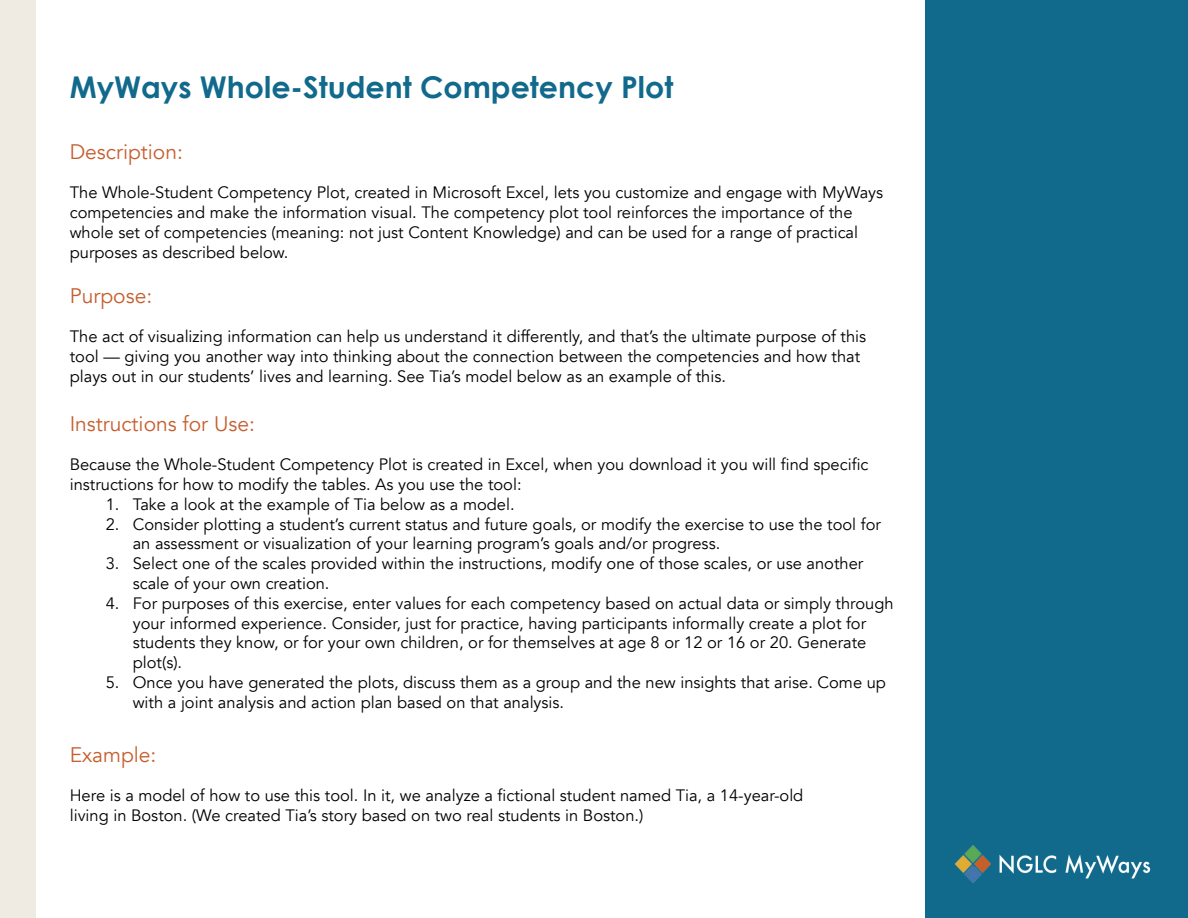
<style>
.page{position:relative;width:1188px;height:918px;background:#fff}
.page>*{position:absolute;margin:0;border:0;box-sizing:border-box;transform-origin:0 0}
.t1{font:700 30px "Century Gothic";color:#11698c}
.t2{font:21px "Avenir";color:#c55f30}
.t3{font:16.5px/19.8px "Avenir";color:#000}
</style>
<div class="page">
<div style="left:0;top:0;width:36px;height:918px;background:#efebe2"></div>
<div style="left:926px;top:0;width:262px;height:918px;background:#11698c"></div>
<img style="left:954px;top:846px;width:197px;height:36px">
<h1 class="t1" style="left:70px;top:68px;width:605px">MyWays Whole-Student Competency Plot</h1>
<p class="t2" style="left:70px;top:139px;width:115px">Description:</p>
<p class="t3" style="left:70px;top:183px;width:815px">The Whole-Student Competency Plot, created in Microsoft Excel, lets you customize and engage with MyWays competencies and make the information visual. The competency plot tool reinforces the importance of the whole set of competencies (meaning: not just Content Knowledge) and can be used for a range of practical purposes as described below.</p>
<p class="t2" style="left:70px;top:283px;width:84px">Purpose:</p>
<p class="t3" style="left:70px;top:327px;width:798px">The act of visualizing information can help us understand it differently, and that’s the ultimate purpose of this tool — giving you another way into thinking about the connection between the competencies and how that plays out in our students’ lives and learning. See Tia’s model below as an example of this.</p>
<p class="t2" style="left:70px;top:411px;width:187px">Instructions for Use:</p>
<p class="t3" style="left:70px;top:455px;width:800px">Because the Whole-Student Competency Plot is created in Excel, when you download it you will find specific instructions for how to modify the tables. As you use the tool:</p>
<p class="t3" style="left:106px;top:494px;width:410px">1. Take a look at the example of Tia below as a model.</p>
<p class="t3" style="left:133px;top:514px;width:750px;text-indent:-27px">2. Consider plotting a student’s current status and future goals, or modify the exercise to use the tool for an assessment or visualization of your learning program’s goals and/or progress.</p>
<p class="t3" style="left:133px;top:554px;width:732px;text-indent:-27px">3. Select one of the scales provided within the instructions, modify one of those scales, or use another scale of your own creation.</p>
<p class="t3" style="left:133px;top:593px;width:762px;text-indent:-27px">4. For purposes of this exercise, enter values for each competency based on actual data or simply through your informed experience. Consider, just for practice, having participants informally create a plot for students they know, or for your own children, or for themselves at age 8 or 12 or 16 or 20. Generate plot(s).</p>
<p class="t3" style="left:133px;top:673px;width:755px;text-indent:-27px">5. Once you have generated the plots, discuss them as a group and the new insights that arise. Come up with a joint analysis and action plan based on that analysis.</p>
<p class="t2" style="left:70px;top:742px;width:88px">Example:</p>
<p class="t3" style="left:70px;top:786px;width:735px">Here is a model of how to use this tool. In it, we analyze a fictional student named Tia, a 14-year-old living in Boston. (We created Tia’s story based on two real students in Boston.)</p>
</div>
